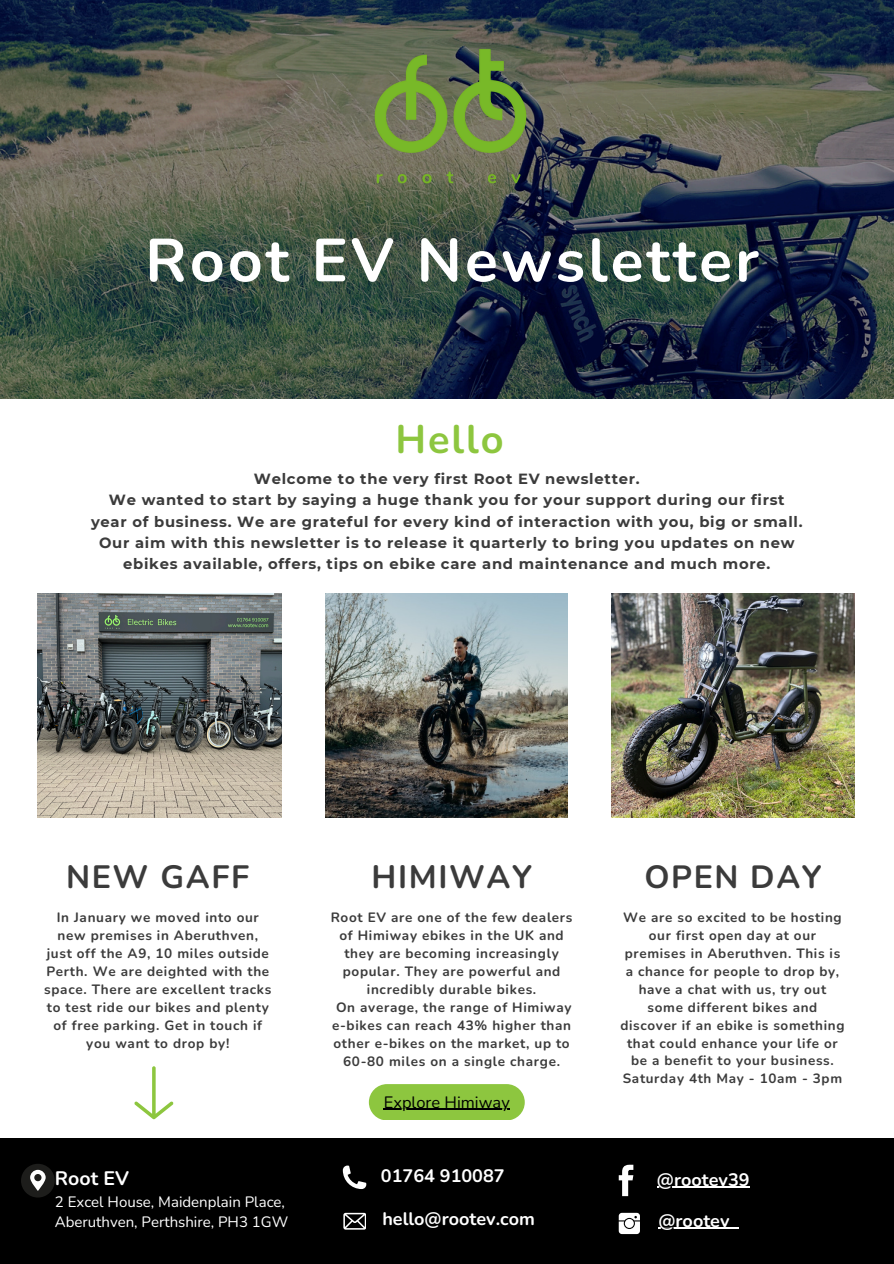
<style>
.page{position:relative;width:894px;height:1264px;background:#fff}
.page>*{position:absolute;margin:0;border:0;box-sizing:border-box;transform-origin:0 0}
.t1{font:700 60.6px "Nunito";letter-spacing:.05em;color:#fff}
.t2{font:700 39.75px "Nunito";letter-spacing:.05em;color:#8dc63f}
.t3{font:700 32.25px "Nunito";letter-spacing:.05em;color:#3b3b3b}
.t4{font:700 32.1px "Nunito";letter-spacing:.05em;color:#3b3b3b}
.t5{font:700 19.5px "Nunito";color:#fff}
.t6{font:700 18px "Nunito";color:#fff}
.t7{font:16.5px "Nunito";color:#000}
.t8{font:15px/20.2px "Nunito";color:#fff}
.t9{font:700 14.7px/21.3px "Montserrat";letter-spacing:.05em;color:#3b3b3b;text-align:center}
.t10{font:700 13.5px/18px "Nunito";letter-spacing:.05em;color:#3b3b3b;text-align:center}
</style>
<div class="page">
<div style="left:0;top:0;width:893px;height:1263px;background:#000"></div>
<img style="left:0;top:0;width:893px;height:399px">
<div style="left:0;top:399px;width:893px;height:738px;background:#fff"></div>
<img style="left:38px;top:593px;width:243px;height:224px">
<img style="left:325px;top:593px;width:242px;height:224px">
<img style="left:611px;top:593px;width:243px;height:224px">
<img style="left:366px;top:40px;width:163px;height:163px">
<svg style="left:21px;top:1164px;width:34px;height:33px"></svg>
<svg style="left:343px;top:1165px;width:23px;height:23px"></svg>
<svg style="left:343px;top:1212px;width:23px;height:17px"></svg>
<svg style="left:618px;top:1212px;width:21px;height:21px"></svg>
<svg style="left:618px;top:1164px;width:15px;height:32px"></svg>
<div style="left:369px;top:1084px;width:155px;height:35px;background:#8dc63f;border-radius:18px"></div>
<hr style="left:383px;top:1108px;width:126px;height:2px;background:#000">
<svg style="left:134px;top:1066px;width:39px;height:53px"></svg>
<hr style="left:658px;top:1227px;width:80px;height:1px;background:#fff">
<hr style="left:656px;top:1186px;width:93px;height:1px;background:#fff">
<h2 class="t1" style="left:145px;top:220px;width:615px">Root EV Newsletter</h2>
<h5 class="t2" style="left:395px;top:412px;width:110px">Hello</h5>
<h3 class="t9" style="left:91px;top:468px;width:712px">Welcome to the very first Root EV newsletter.<br>We wanted to start by saying a huge thank you for your support during our first year of business. We are grateful for every kind of interaction with you, big or small.<br>Our aim with this newsletter is to release it quarterly to bring you updates on new ebikes available, offers, tips on ebike care and maintenance and much more.</h3>
<p class="t3" style="left:66px;top:855px;width:185px">NEW GAFF</p>
<p class="t10" style="left:44px;top:908px;width:228px">In January we moved into our new premises in Aberuthven, just off the A9, 10 miles outside<br>Perth. We are deighted with the space. There are excellent tracks to test ride our bikes and plenty of free parking. Get in touch if you want to drop by!</p>
<p class="t5" style="left:55px;top:1164px;width:76px">Root EV</p>
<p class="t8" style="left:55px;top:1192px;width:235px">2 Excel House, Maidenplain Place,<br>Aberuthven, Perthshire, PH3 1GW</p>
<p class="t3" style="left:371px;top:855px;width:162px">HIMIWAY</p>
<h3 class="t10" style="left:330px;top:908px;width:243px">Root EV are one of the few dealers of Himiway ebikes in the UK and they are becoming increasingly popular. They are powerful and incredibly durable bikes.</h3>
<p class="t10" style="left:332px;top:998px;width:241px">On average, the range of Himiway e-bikes can reach 43% higher than other e-bikes on the market, up to<br>60-80 miles on a single charge.</p>
<h1 class="t7" style="left:383px;top:1090px;width:127px">Explore Himiway</h1>
<h3 class="t4" style="left:644px;top:855px;width:179px">OPEN DAY</h3>
<p class="t10" style="left:620px;top:908px;width:225px">We are so excited to be hosting our first open day at our premises in Aberuthven. This is a chance for people to drop by, have a chat with us, try out some different bikes and discover if an ebike is something that could enhance your life or be a benefit to your business.</p>
<h6 class="t10" style="left:622px;top:1069px;width:221px">Saturday 4th May - 10am - 3pm</h6>
<p class="t6" style="left:381px;top:1163px;width:125px">01764 910087</p>
<h6 class="t6" style="left:382px;top:1206px;width:154px">hello@rootev.com</h6>
<p class="t6" style="left:658px;top:1208px;width:82px">@rootev_</p>
<h4 class="t6" style="left:656px;top:1167px;width:94px">@rootev39</h4>
</div>
